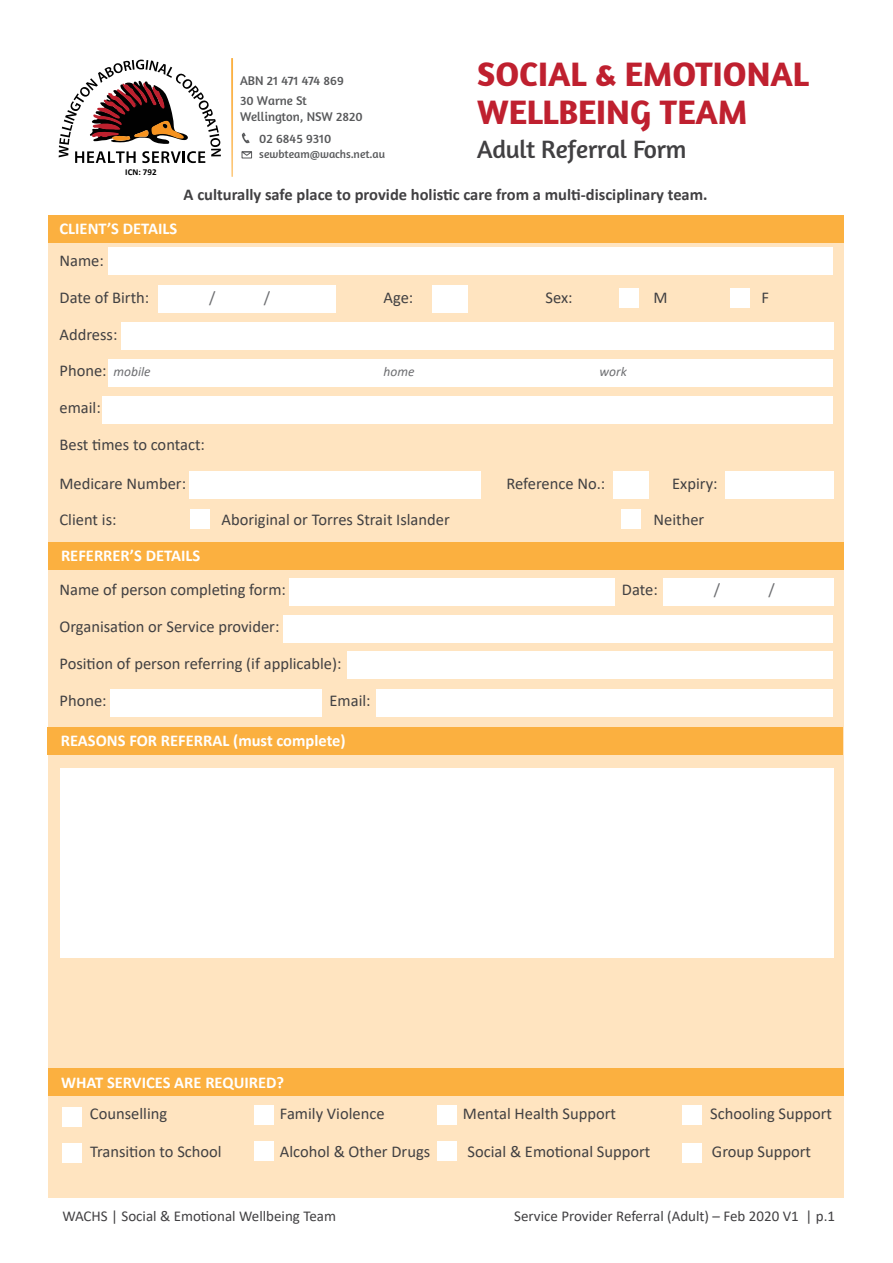
<style>
.page{position:relative;width:893px;height:1263px;background:#fff}
.page>*{position:absolute;margin:0;border:0;box-sizing:border-box;transform-origin:0 0}
.t1{font:700 34.5px/37.5px "Amaranth";color:#bf202f}
.t2{font:25.5px "Amaranth";letter-spacing:-.01em;color:#414042}
.t3{font:16.5px "Calibri";color:#414042}
.t4{font:700 16.5px "Calibri";color:#fff}
.t5{font:700 16.5px "Calibri";color:#414042}
.t6{font:16.5px "Calibri";color:#6d6e71}
.t7{font:15px "Calibri";color:#414042}
.t8{font:italic 13.5px "Calibri";color:#6d6e71}
.t9{font:12.9px/20.5px "Amaranth";color:#58595b}
.t10{font:11.55px "Amaranth";color:#58595b}
.t11{font:700 9px "Calibri";color:#000}
.s1{font-style:italic;font-size:13.5px;color:#6d6e71}
</style>
<div class="page">
<svg style="left:241px;top:133px;width:9px;height:10px"></svg>
<svg style="left:241px;top:151px;width:12px;height:5px"></svg>
<svg style="left:59px;top:60px;width:162px;height:103px"></svg>
<div style="left:48px;top:240px;width:795px;height:957px;background:#ffe4c0"></div>
<div style="left:158px;top:285px;width:177px;height:28px;background:#fff"></div>
<div style="left:48px;top:215px;width:795px;height:28px;background:#fbb040"></div>
<div style="left:108px;top:360px;width:725px;height:27px;background:#fff"></div>
<div style="left:108px;top:247px;width:725px;height:28px;background:#fff"></div>
<div style="left:121px;top:323px;width:712px;height:27px;background:#fff"></div>
<div style="left:619px;top:288px;width:19px;height:20px;background:#fff"></div>
<div style="left:730px;top:288px;width:20px;height:20px;background:#fff"></div>
<div style="left:102px;top:396px;width:731px;height:28px;background:#fff"></div>
<div style="left:289px;top:578px;width:325px;height:28px;background:#fff"></div>
<div style="left:283px;top:615px;width:550px;height:27px;background:#fff"></div>
<div style="left:110px;top:689px;width:212px;height:27px;background:#fff"></div>
<div style="left:376px;top:689px;width:457px;height:27px;background:#fff"></div>
<div style="left:60px;top:768px;width:773px;height:190px;background:#fff"></div>
<div style="left:48px;top:542px;width:795px;height:27px;background:#fbb040"></div>
<div style="left:663px;top:578px;width:170px;height:28px;background:#fff"></div>
<div style="left:48px;top:728px;width:795px;height:27px;background:#fbb040"></div>
<div style="left:432px;top:285px;width:35px;height:28px;background:#fff"></div>
<div style="left:189px;top:471px;width:291px;height:27px;background:#fff"></div>
<div style="left:613px;top:471px;width:35px;height:27px;background:#fff"></div>
<div style="left:725px;top:471px;width:108px;height:27px;background:#fff"></div>
<div style="left:191px;top:509px;width:19px;height:19px;background:#fff"></div>
<div style="left:621px;top:509px;width:19px;height:19px;background:#fff"></div>
<div style="left:347px;top:652px;width:486px;height:27px;background:#fff"></div>
<div style="left:62px;top:1107px;width:19px;height:19px;background:#fff"></div>
<div style="left:254px;top:1105px;width:20px;height:20px;background:#fff"></div>
<div style="left:437px;top:1105px;width:20px;height:20px;background:#fff"></div>
<div style="left:682px;top:1105px;width:20px;height:20px;background:#fff"></div>
<div style="left:62px;top:1143px;width:19px;height:19px;background:#fff"></div>
<div style="left:254px;top:1141px;width:20px;height:20px;background:#fff"></div>
<div style="left:437px;top:1141px;width:20px;height:20px;background:#fff"></div>
<div style="left:682px;top:1143px;width:20px;height:19px;background:#fff"></div>
<div style="left:48px;top:1068px;width:795px;height:28px;background:#fbb040"></div>
<p class="t11" style="left:125px;top:165px;width:33px">ICN: 792</p>
<p class="t9" style="left:240px;top:70px;width:105px">ABN 21 471 474 869<br>30 Warne St</p>
<p class="t9" style="left:259px;top:105px;width:105px;line-height:21.9px;text-indent:-19px">Wellington, NSW 2820<br>02 6845 9310</p>
<p class="t10" style="left:259px;top:147px;width:127px">sewbteam@wachs.net.au</p>
<h1 class="t1" style="left:477px;top:55px;width:333px">SOCIAL &amp; EMOTIONAL<br>WELLBEING TEAM</h1>
<h2 class="t2" style="left:477px;top:135px;width:211px">Adult Referral Form</h2>
<p class="t5" style="left:184px;top:183px;width:525px">A culturally safe place to provide holistic care from a multi-disciplinary team.</p>
<p class="t4" style="left:60px;top:217px;width:119px">CLIENT’S DETAILS</p>
<p class="t3" style="left:60px;top:249px;width:46px">Name:</p>
<p class="t3" style="left:60px;top:286px;width:91px">Date of Birth:</p>
<p class="t6" style="left:209px;top:286px;width:8px">/</p>
<p class="t6" style="left:264px;top:286px;width:8px">/</p>
<p class="t3" style="left:384px;top:286px;width:31px">Age:</p>
<p class="t3" style="left:546px;top:286px;width:29px">Sex:</p>
<p class="t3" style="left:654px;top:286px;width:16px">M</p>
<p class="t3" style="left:762px;top:286px;width:9px">F</p>
<p class="t3" style="left:60px;top:323px;width:59px">Address:</p>
<p class="t3" style="left:60px;top:359px;width:93px">Phone: <span class="s1">mobile</span></p>
<p class="t8" style="left:384px;top:362px;width:32px">home</p>
<p class="t8" style="left:600px;top:362px;width:29px">work</p>
<p class="t3" style="left:60px;top:396px;width:43px">email:</p>
<p class="t3" style="left:60px;top:433px;width:147px">Best times to contact:</p>
<p class="t3" style="left:60px;top:472px;width:128px">Medicare Number:</p>
<p class="t3" style="left:506px;top:472px;width:100px">Reference No.:</p>
<p class="t3" style="left:672px;top:472px;width:47px">Expiry:</p>
<p class="t3" style="left:60px;top:508px;width:59px">Client is:</p>
<p class="t3" style="left:222px;top:508px;width:230px">Aboriginal or Torres Strait Islander</p>
<p class="t3" style="left:654px;top:508px;width:52px">Neither</p>
<p class="t4" style="left:61px;top:544px;width:141px">REFERRER’S DETAILS</p>
<p class="t3" style="left:60px;top:578px;width:228px">Name of person completing form:</p>
<p class="t3" style="left:622px;top:578px;width:37px">Date:</p>
<p class="t6" style="left:714px;top:578px;width:8px">/</p>
<p class="t6" style="left:769px;top:578px;width:8px">/</p>
<p class="t3" style="left:60px;top:615px;width:221px">Organisation or Service provider:</p>
<p class="t3" style="left:60px;top:652px;width:283px">Position of person referring (if applicable):</p>
<p class="t3" style="left:60px;top:689px;width:49px">Phone:</p>
<p class="t3" style="left:330px;top:689px;width:43px">Email:</p>
<p class="t4" style="left:61px;top:729px;width:286px">REASONS FOR REFERRAL (must complete)</p>
<p class="t4" style="left:61px;top:1071px;width:225px">WHAT SERVICES ARE REQUIRED?</p>
<p class="t3" style="left:90px;top:1102px;width:79px">Counselling</p>
<p class="t3" style="left:280px;top:1102px;width:106px">Family Violence</p>
<p class="t3" style="left:463px;top:1102px;width:155px">Mental Health Support</p>
<p class="t3" style="left:710px;top:1102px;width:123px">Schooling Support</p>
<p class="t3" style="left:90px;top:1140px;width:133px">Transition to School</p>
<p class="t3" style="left:280px;top:1140px;width:152px">Alcohol &amp; Other Drugs</p>
<p class="t3" style="left:468px;top:1140px;width:184px">Social &amp; Emotional Support</p>
<p class="t3" style="left:712px;top:1140px;width:101px">Group Support</p>
<p class="t7" style="left:62px;top:1206px;width:275px">WACHS | Social &amp; Emotional Wellbeing Team</p>
<p class="t7" style="left:514px;top:1206px;width:322px">Service Provider Referral (Adult) – Feb 2020 V1 | p.1</p>
</div>
